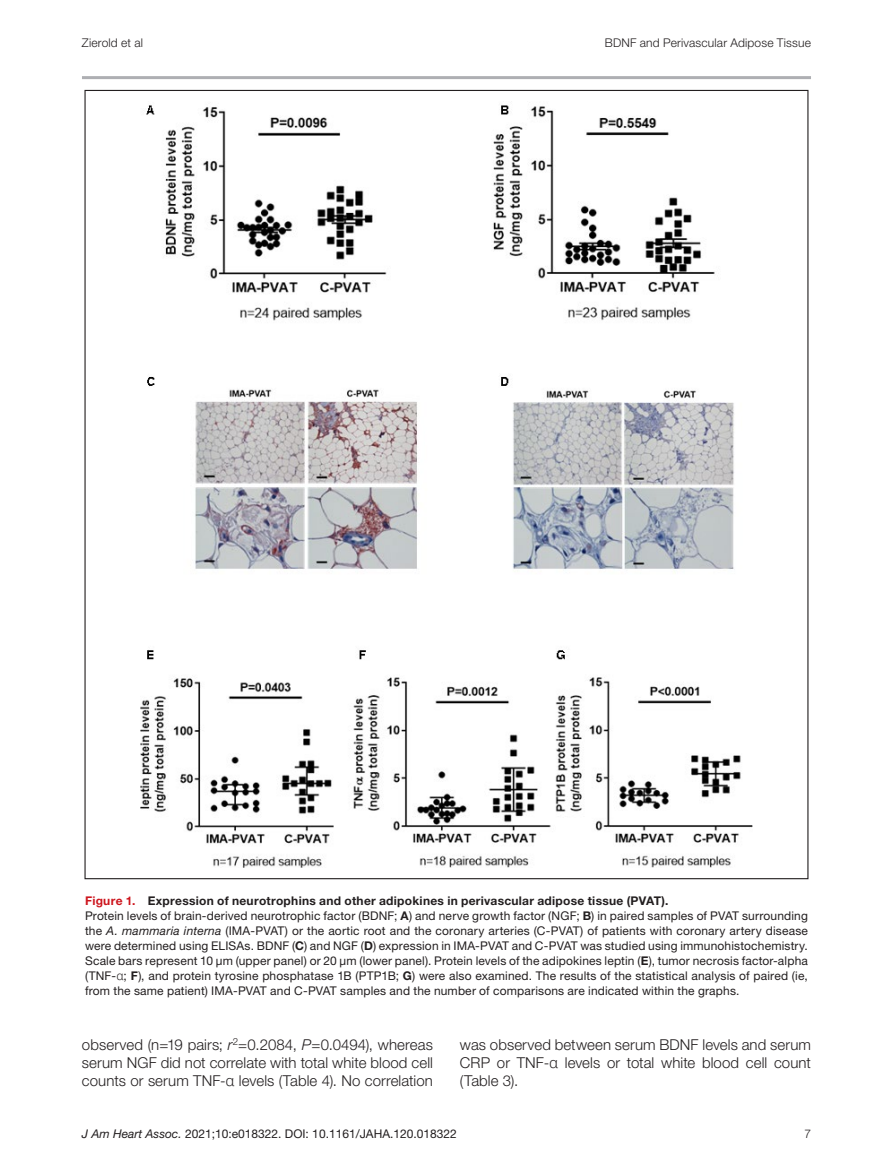
<style>
.page{position:relative;width:893px;height:1174px;background:#fff}
.page>*{position:absolute;margin:0;border:0;box-sizing:border-box;transform-origin:0 0}
.t1{font:300 15px/18px "Helvetica Neue LT Std";letter-spacing:.005em;color:#231f20;text-align:justify}
.t2{font:12px/15px "Helvetica Neue LT Std";letter-spacing:.01em;color:#231f20}
.t3{font:300 12px "Helvetica Neue LT Std";letter-spacing:.015em;color:#231f20}
.s1{font-weight:700;color:#cd151d}
.s2{font-weight:700}
.s3{font-style:italic}
.s4{font-family:"Noto Sans";font-weight:300}
.s5{font-family:"Noto Sans"}
</style>
<div class="page">
<img style="left:141px;top:105px;width:611px;height:762px">
<hr style="left:82px;top:76px;width:729px;height:3px;background:#aeafb3">
<p class="t3" style="left:82px;top:35px;width:63px">Zierold et al</p>
<p class="t3" style="left:605px;top:35px;width:208px">BDNF and Perivascular Adipose Tissue</p>
<p class="t2" style="left:85px;top:892px;width:724px"><span class="s1">Figure 1.</span> <span class="s2">Expression of neurotrophins and other adipokines in perivascular adipose tissue (PVAT).<br></span>Protein levels of brain-derived neurotrophic factor (BDNF; <span class="s2">A</span>) and nerve growth factor (NGF; <span class="s2">B</span>) in paired samples of PVAT surrounding the <span class="s3">A. mammaria interna</span> (IMA-PVAT) or the aortic root and the coronary arteries (C-PVAT) of patients with coronary artery disease were determined using ELISAs. BDNF (<span class="s2">C</span>) and NGF (<span class="s2">D</span>) expression in IMA-PVAT and C-PVAT was studied using immunohistochemistry.<br>Scale bars represent 10 µm (upper panel) or 20 µm (lower panel). Protein levels of the adipokines leptin (<span class="s2">E</span>), tumor necrosis factor-alpha (TNF-<span class="s4">α</span>; <span class="s2">F</span>), and protein tyrosine phosphatase 1B (PTP1B; <span class="s2">G</span>) were also examined. The results of the statistical analysis of paired (ie, from the same patient) IMA-PVAT and C-PVAT samples and the number of comparisons are indicated within the graphs.</p>
<p class="t1" style="left:82px;top:1035px;width:352px">observed (n=19 pairs; <span class="s3">r</span><sup>2</sup>=0.2084, <span class="s3">P</span>=0.0494), whereas serum NGF did not correlate with total white blood cell counts or serum TNF-<span class="s5">α</span> levels (Table 4). No correlation</p>
<p class="t1" style="left:460px;top:1035px;width:352px">was observed between serum BDNF levels and serum CRP or TNF-<span class="s5">α</span> levels or total white blood cell count (Table 3).</p>
<p class="t2" style="left:82px;top:1126px;width:376px"><span class="s3">J Am Heart Assoc.</span> 2021;10:e018322. DOI: 10.1161/JAHA.120.018322</p>
<p class="t3" style="left:804px;top:1126px;width:8px">7</p>
</div>
